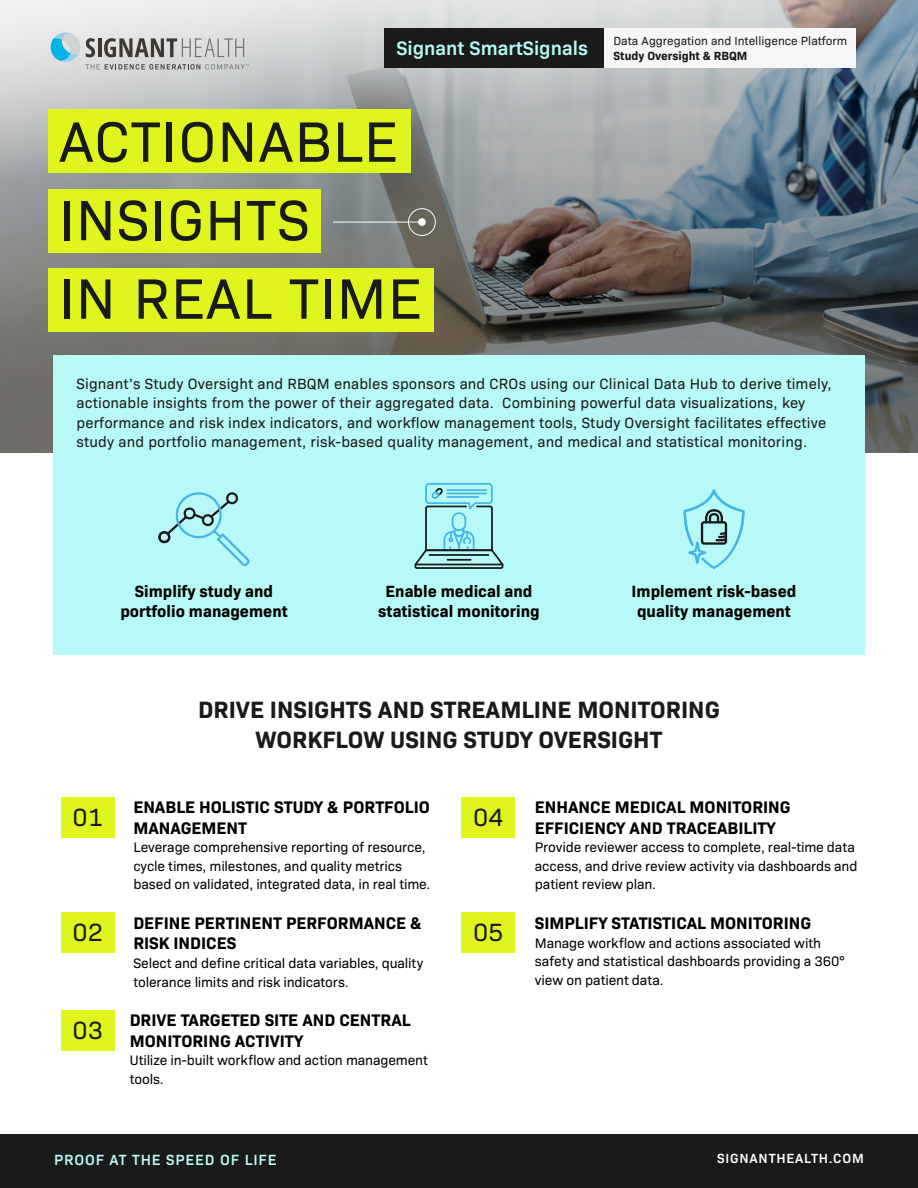
<style>
.page{position:relative;width:918px;height:1188px;background:#fff}
.page>*{position:absolute;margin:0;border:0;box-sizing:border-box;transform-origin:0 0}
.H1_Headline{font:57.75px/78.4px "Bio Sans";letter-spacing:.02em;color:#1a1a1a}
.H2_Headline{font:25.35px "Bio Sans";color:#1a1a1a}
.H4_Subhead{font:700 24px/30px "Bio Sans";color:#1a1a1a;text-align:center}
.t1{font:600 19.8px "Bio Sans";color:#b6f9f6}
.t2{font:700 17.1px/20.4px "Bio Sans";color:#000}
.t3{font:700 16.5px/19.8px "Bio Sans";color:#000;text-align:center}
.H3_Subhead{font:15px/19.5px "Bio Sans";letter-spacing:.01em;color:#1a1a1a}
.t4{font:600 15px "Bio Sans";letter-spacing:.06em;color:#b6f9f6}
.t5{font:13.95px/18.6px "Bio Sans";letter-spacing:-.005em;color:#000}
.t6{font:600 13.5px "Bio Sans";letter-spacing:.06em;color:#fff}
.t7{font:12px/15px "Bio Sans";color:#1a1a1a}
.s1{font-weight:700}
</style>
<div class="page">
<svg style="left:0;top:192px;width:918px;height:261px;background:#626667"></svg>
<svg style="left:0;top:0;width:918px;height:192px;background:#a8afb4"></svg>
<div style="left:408px;top:208px;width:28px;height:28px;border:1px solid #fff;border-radius:50%"></div>
<hr style="left:333px;top:222px;width:86px;height:1px;background:#fff">
<div style="left:418px;top:218px;width:8px;height:8px;background:#fff;border-radius:50%"></div>
<div style="left:0;top:1134px;width:918px;height:54px;background:#1a1a1a"></div>
<svg style="left:51px;top:32px;width:198px;height:38px;background:#b7bec1"></svg>
<div style="left:48px;top:109px;width:363px;height:64px;background:#e0f51e"></div>
<div style="left:48px;top:189px;width:273px;height:64px;background:#e0f51e"></div>
<div style="left:48px;top:268px;width:386px;height:64px;background:#e0f51e"></div>
<div style="left:53px;top:356px;width:812px;height:300px;background:#b6f9f6"></div>
<svg style="left:158px;top:492px;width:92px;height:74px"></svg>
<svg style="left:415px;top:483px;width:88px;height:86px"></svg>
<svg style="left:683px;top:490px;width:61px;height:79px"></svg>
<div style="left:61px;top:797px;width:54px;height:40px;background:#e0f51e"></div>
<div style="left:461px;top:797px;width:54px;height:40px;background:#e0f51e"></div>
<div style="left:61px;top:912px;width:54px;height:41px;background:#e0f51e"></div>
<div style="left:461px;top:912px;width:54px;height:41px;background:#e0f51e"></div>
<div style="left:61px;top:1010px;width:54px;height:41px;background:#e0f51e"></div>
<div style="left:384px;top:28px;width:221px;height:40px;background:#1a1a1a"></div>
<div style="left:605px;top:28px;width:251px;height:40px;background:#f6f6f6"></div>
<p class="t1" style="left:396px;top:33px;width:193px">Signant SmartSignals</p>
<p class="t7" style="left:613px;top:32px;width:235px">Data Aggregation and Intelligence Platform<br><span class="s1">Study Oversight &amp; RBQM</span></p>
<p class="H1_Headline" style="left:59px;top:98px;width:364px">ACTIONABLE<br>INSIGHTS<br>IN REAL TIME</p>
<p class="H3_Subhead" style="left:76px;top:373px;width:757px">Signant’s Study Oversight and RBQM enables sponsors and CROs using our Clinical Data Hub to derive timely, actionable insights from the power of their aggregated data. Combining powerful data visualizations, key performance and risk index indicators, and workflow management tools, Study Oversight facilitates effective study and portfolio management, risk-based quality management, and medical and statistical monitoring.</p>
<p class="t3" style="left:120px;top:580px;width:169px">Simplify study and portfolio management</p>
<p class="t3" style="left:378px;top:580px;width:163px">Enable medical and statistical monitoring</p>
<p class="t3" style="left:632px;top:580px;width:166px">Implement risk-based quality management</p>
<p class="H4_Subhead" style="left:198px;top:693px;width:523px">DRIVE INSIGHTS AND STREAMLINE MONITORING<br>WORKFLOW USING STUDY OVERSIGHT</p>
<p class="t2" style="left:133px;top:796px;width:298px">ENABLE HOLISTIC STUDY &amp; PORTFOLIO<br>MANAGEMENT</p>
<p class="t5" style="left:133px;top:837px;width:299px">Leverage comprehensive reporting of resource, cycle times, milestones, and quality metrics based on validated, integrated data, in real time.</p>
<p class="H2_Headline" style="left:73px;top:798px;width:32px">01</p>
<p class="H2_Headline" style="left:473px;top:798px;width:32px">04</p>
<p class="t2" style="left:133px;top:911px;width:290px">DEFINE PERTINENT PERFORMANCE &amp;<br>RISK INDICES</p>
<p class="t5" style="left:133px;top:953px;width:291px">Select and define critical data variables, quality tolerance limits and risk indicators.</p>
<p class="t2" style="left:130px;top:1009px;width:282px">DRIVE TARGETED SITE AND CENTRAL<br>MONITORING ACTIVITY</p>
<p class="t5" style="left:130px;top:1050px;width:300px">Utilize in-built workflow and action management tools.</p>
<p class="H2_Headline" style="left:73px;top:914px;width:32px">02</p>
<p class="H2_Headline" style="left:473px;top:914px;width:32px">05</p>
<p class="H2_Headline" style="left:73px;top:1011px;width:32px">03</p>
<p class="t2" style="left:535px;top:796px;width:257px">ENHANCE MEDICAL MONITORING<br>EFFICIENCY AND TRACEABILITY</p>
<p class="t5" style="left:535px;top:837px;width:324px">Provide reviewer access to complete, real-time data access, and drive review activity via dashboards and patient review plan.</p>
<p class="t2" style="left:535px;top:911px;width:278px">SIMPLIFY STATISTICAL MONITORING</p>
<p class="t5" style="left:535px;top:932px;width:311px">Manage workflow and actions associated with safety and statistical dashboards providing a 360° view on patient data.</p>
<p class="t4" style="left:54px;top:1148px;width:224px">PROOF AT THE SPEED OF LIFE</p>
<p class="t6" style="left:717px;top:1148px;width:148px">SIGNANTHEALTH.COM</p>
</div>
